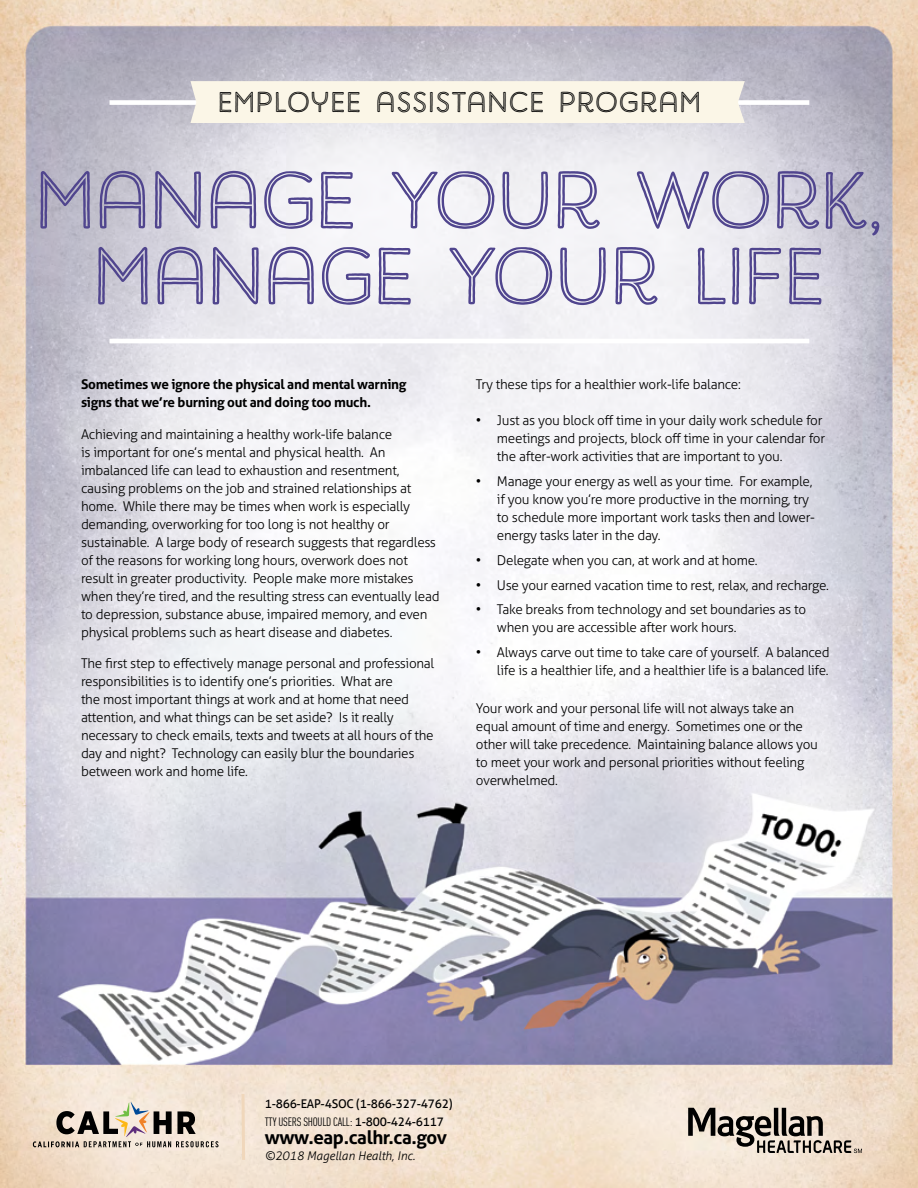
<style>
.page{position:relative;width:918px;height:1188px;background:#fff}
.page>*{position:absolute;margin:0;border:0;box-sizing:border-box;transform-origin:0 0}
.H1_Topic_Article_Tit{font:80.4px/75.9px "Harman Retro Inline";color:#50458e;text-align:center}
.t1{font:28.5px "Harman Retro Inline";letter-spacing:.05em;color:#000}
.Worksheet{font:700 18.75px "Aller";letter-spacing:-.02em;color:#000}
.Paragraph{font:300 13.5px/18px "Aller";letter-spacing:-.02em;color:#000}
.Paragraph-2{font:700 13.5px/18px "Aller";letter-spacing:-.02em;color:#000}
.Worksheet-2{font:12px/18px "Aller";letter-spacing:-.02em;color:#000}
.Worksheet-3{font:italic 300 12px "Aller";color:#000}
.s1{font-weight:400}
.s2{font-family:"DIN Pro";font-stretch:condensed}
</style>
<div class="page">
<img style="left:0;top:0;width:918px;height:1188px">
<svg style="left:240px;top:1091px;width:7px;height:72px"></svg>
<div style="left:110px;top:100px;width:699px;height:5px;background:#fff"></div>
<div style="left:190px;top:81px;width:555px;height:42px;background:#fbf6e7"></div>
<hr style="left:110px;top:339px;width:699px;height:4px;background:#fff">
<svg style="left:33px;top:1102px;width:186px;height:45px;background:#c0b4a6"></svg>
<svg style="left:688px;top:1108px;width:174px;height:45px;background:#aaa095"></svg>
<p class="t1" style="left:218px;top:86px;width:484px">EMPLOYEE ASSISTANCE PROGRAM</p>
<h1 class="H1_Topic_Article_Tit" style="left:36px;top:163px;width:848px">MANAGE YOUR WORK,<br>MANAGE YOUR LIFE</h1>
<p class="Paragraph-2" style="left:81px;top:375px;width:327px">Sometimes we ignore the physical and mental warning signs that we’re burning out and doing too much.</p>
<p class="Paragraph" style="left:81px;top:425px;width:360px">Achieving and maintaining a healthy work-life balance<br>is important for one’s mental and physical health. An imbalanced life can lead to exhaustion and resentment, causing problems on the job and strained relationships at home. While there may be times when work is especially demanding, overworking for too long is not healthy or sustainable. A large body of research suggests that regardless of the reasons for working long hours, overwork does not result in greater productivity. People make more mistakes when they’re tired, and the resulting stress can eventually lead to depression, substance abuse, impaired memory, and even physical problems such as heart disease and diabetes.</p>
<p class="Paragraph" style="left:81px;top:655px;width:355px">The first step to effectively manage personal and professional responsibilities is to identify one’s priorities. What are<br>the most important things at work and at home that need attention, and what things can be set aside? Is it really necessary to check emails, texts and tweets at all hours of the day and night? Technology can easily blur the boundaries between work and home life.</p>
<p class="Paragraph" style="left:476px;top:376px;width:266px">Try these tips for a healthier work-life balance:</p>
<p class="Paragraph" style="left:497px;top:412px;width:330px;text-indent:-21px"><span class="s1">•</span> Just as you block off time in your daily work schedule for meetings and projects, block off time in your calendar for the after-work activities that are important to you.</p>
<p class="Paragraph" style="left:497px;top:472px;width:320px;text-indent:-21px"><span class="s1">•</span> Manage your energy as well as your time. For example, if you know you’re more productive in the morning, try to schedule more important work tasks then and lower&shy;energy tasks later in the day.</p>
<p class="Paragraph" style="left:476px;top:551px;width:283px"><span class="s1">•</span> Delegate when you can, at work and at home.</p>
<p class="Paragraph" style="left:476px;top:576px;width:354px"><span class="s1">•</span> Use your earned vacation time to rest, relax, and recharge.</p>
<p class="Paragraph" style="left:497px;top:601px;width:311px;text-indent:-21px"><span class="s1">•</span> Take breaks from technology and set boundaries as to when you are accessible after work hours.</p>
<p class="Paragraph" style="left:476px;top:643px;width:355px;text-align:right"><span class="s1">•</span> Always carve out time to take care of yourself. A balanced life is a healthier life, and a healthier life is a balanced life.</p>
<p class="Paragraph" style="left:476px;top:700px;width:344px">Your work and your personal life will not always take an equal amount of time and energy. Sometimes one or the other will take precedence. Maintaining balance allows you to meet your work and personal priorities without feeling overwhelmed.</p>
<p class="Worksheet-2" style="left:265px;top:1094px;width:189px">1-866-EAP-4SOC (1-866-327-4762)<br><span class="s2">TTY USERS SHOULD CALL:</span> 1-800-424-6117</p>
<p class="Worksheet" style="left:265px;top:1125px;width:184px">www.eap.calhr.ca.gov</p>
<p class="Worksheet-3" style="left:265px;top:1149px;width:152px">©2018 Magellan Health, Inc.</p>
</div>
